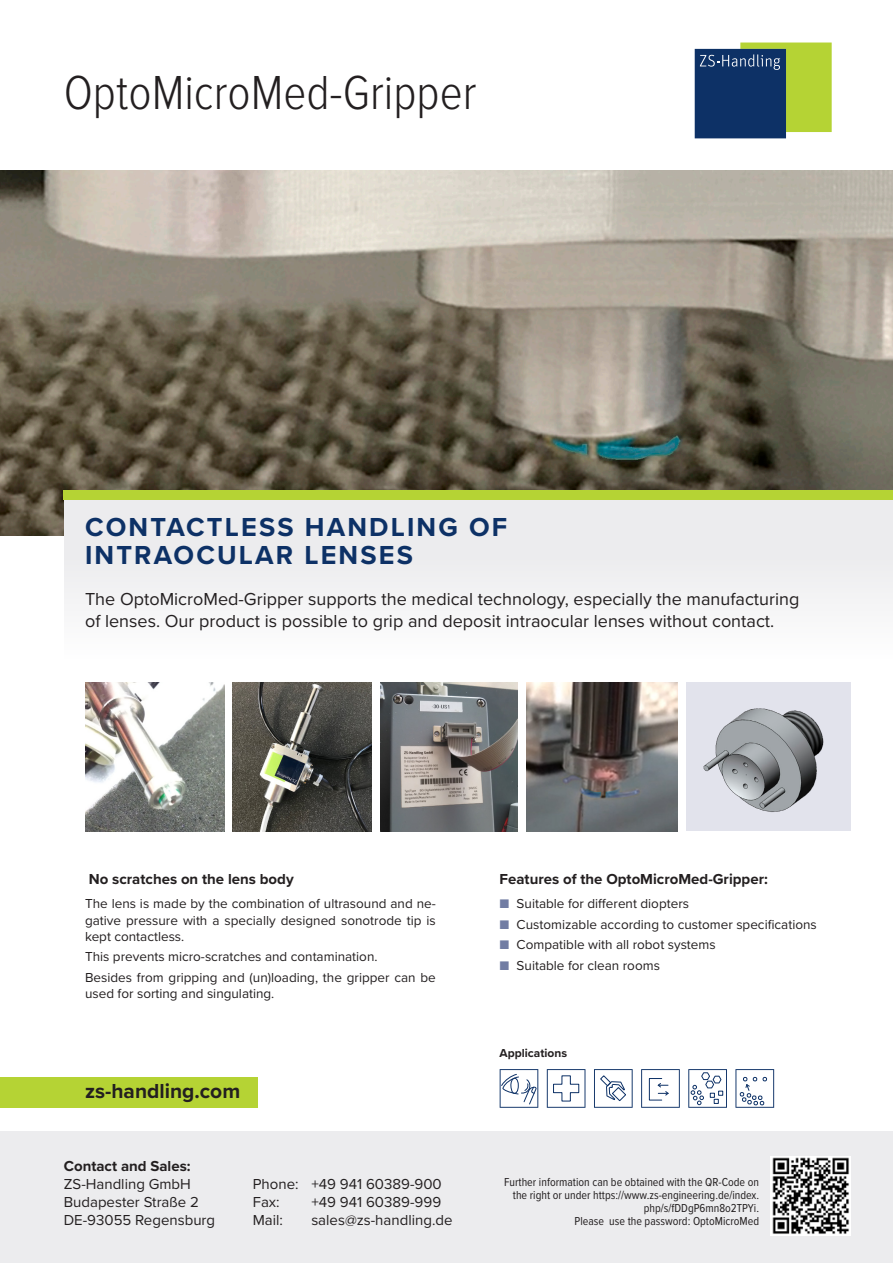
<style>
.page{position:relative;width:893px;height:1263px;background:#fff}
.page>*{position:absolute;margin:0;border:0;box-sizing:border-box;transform-origin:0 0}
.head_oben{font:300 49.5px "Proxima Nova Cond";color:#231f20}
.subhead_blau_versal{font:700 27px/28.5px "Proxima Nova";letter-spacing:.08em;color:#0d3166}
.green_button{font:700 21px "Proxima Nova";color:#231f20}
.subline{font:18px/21.6px "Proxima Nova";color:#231f20}
.adress{font:15px/18px "Proxima Nova";color:#231f20}
.body_bold_subline{font:700 15px "Proxima Nova";color:#231f20}
.adress_bold{font:700 15px "Proxima Nova";color:#231f20}
.body{font:13.5px/16.2px "Proxima Nova";color:#231f20;text-align:justify}
.weitere_informatione{font:12px/13px "Proxima Nova Cond";color:#231f20;text-align:right}
.Einsatzmöglichkeiten{font:700 12px "Proxima Nova";color:#231f20}
.s1{font-family:"Proxima Nova Cond";font-size:15px;color:#717ca3}
</style>
<div class="page">
<img style="left:0;top:170px;width:893px;height:366px">
<img style="left:233px;top:682px;width:139px;height:149px">
<img style="left:85px;top:682px;width:139px;height:149px">
<img style="left:380px;top:682px;width:138px;height:149px">
<div style="left:686px;top:682px;width:164px;height:149px;background:#e2e3ec"></div>
<img style="left:703px;top:708px;width:121px;height:104px">
<img style="left:526px;top:682px;width:152px;height:149px">
<div style="left:64px;top:500px;width:829px;height:159px;background:#ececee"></div>
<div style="left:0;top:1131px;width:893px;height:132px;background:#ececee"></div>
<svg style="left:695px;top:43px;width:137px;height:95px;background:#53735e"></svg>
<div style="left:64px;top:490px;width:829px;height:10px;background:#b5d334"></div>
<div style="left:0;top:1077px;width:258px;height:30px;background:#b5d334"></div>
<img style="left:771px;top:1156px;width:79px;height:80px">
<svg style="left:547px;top:1069px;width:38px;height:39px"></svg>
<svg style="left:500px;top:1069px;width:38px;height:39px"></svg>
<svg style="left:641px;top:1069px;width:39px;height:39px"></svg>
<div style="left:649px;top:1078px;width:13px;height:22px;border:1px solid #0d3166"></div>
<svg style="left:594px;top:1069px;width:39px;height:39px"></svg>
<svg style="left:688px;top:1069px;width:39px;height:39px"></svg>
<svg style="left:735px;top:1069px;width:39px;height:39px"></svg>
<p class="head_oben" style="left:64px;top:56px;width:414px">OptoMicroMed-Gripper</p>
<p class="subhead_blau_versal" style="left:85px;top:512px;width:424px">CONTACTLESS HANDLING OF<br>INTRAOCULAR LENSES</p>
<p class="subline" style="left:85px;top:588px;width:716px">The OptoMicroMed-Gripper supports the medical technology, especially the manufacturing of lenses. Our product is possible to grip and deposit intraocular lenses without contact.</p>
<p class="body_bold_subline" style="left:89px;top:867px;width:206px">No scratches on the lens body</p>
<p class="body" style="left:85px;top:895px;width:352px">The lens is made by the combination of ultrasound and ne&shy;gative pressure with a specially designed sonotrode tip is kept contactless.</p>
<p class="body" style="left:85px;top:948px;width:294px">This prevents micro-scratches and contamination.</p>
<p class="body" style="left:85px;top:968px;width:352px">Besides from gripping and (un)loading, the gripper can be used for sorting and singulating.</p>
<p class="green_button" style="left:85px;top:1075px;width:157px">zs-handling.com</p>
<p class="adress_bold" style="left:64px;top:1154px;width:128px">Contact and Sales:</p>
<p class="adress" style="left:64px;top:1174px;width:129px">ZS-Handling GmbH</p>
<p class="adress" style="left:64px;top:1192px;width:137px">Budapester Straße 2</p>
<p class="adress" style="left:64px;top:1210px;width:153px">DE-93055 Regensburg</p>
<p class="adress" style="left:253px;top:1174px;width:190px">Phone: +49 941 60389-900<br>Fax:</p>
<p class="adress" style="left:311px;top:1192px;width:131px">+49 941 60389-999</p>
<p class="adress" style="left:253px;top:1210px;width:32px">Mail:</p>
<p class="adress" style="left:311px;top:1210px;width:143px">sales@zs-handling.de</p>
<p class="body_bold_subline" style="left:500px;top:867px;width:270px">Features of the OptoMicroMed-Gripper:</p>
<p class="body" style="left:500px;top:895px;width:191px"><span class="s1">■</span> Suitable for different diopters</p>
<p class="body" style="left:500px;top:915px;width:319px"><span class="s1">■</span> Customizable according to customer specifications</p>
<p class="body" style="left:500px;top:936px;width:218px"><span class="s1">■</span> Compatible with all robot systems</p>
<p class="body" style="left:500px;top:956px;width:162px"><span class="s1">■</span> Suitable for clean rooms</p>
<p class="Einsatzmöglichkeiten" style="left:500px;top:1044px;width:69px">Applications</p>
<p class="weitere_informatione" style="left:504px;top:1175px;width:257px">Further information can be obtained with the QR-Code on the right or under https://www.zs-engineering.de/index. php/s/fDDgP6mn8o2TPYi.<br>Please use the password: OptoMicroMed</p>
</div>
